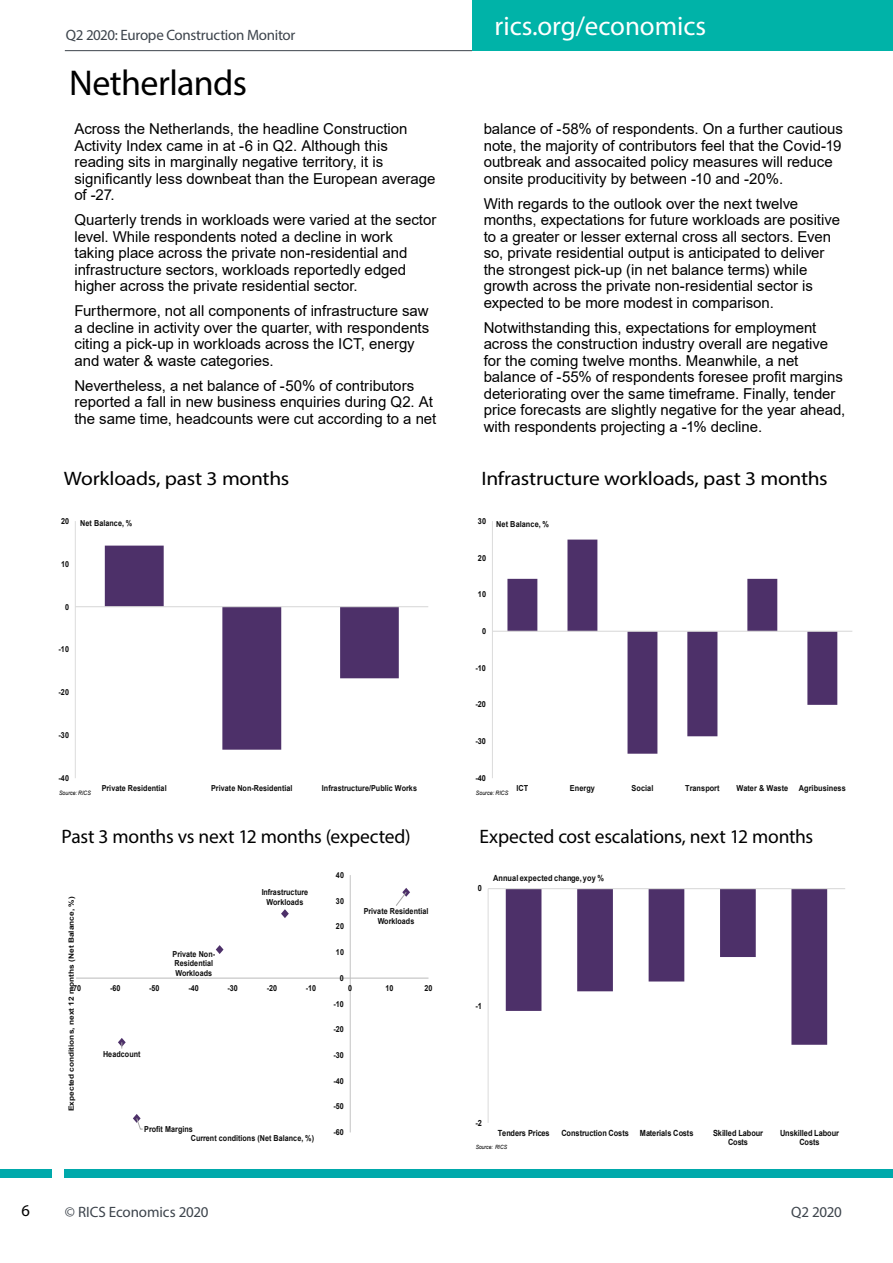
<style>
.page{position:relative;width:893px;height:1263px;background:#fff}
.page>*{position:absolute;margin:0;border:0;box-sizing:border-box;transform-origin:0 0}
.t1{font:36px "Myriad Pro";letter-spacing:-.015em;color:#000}
.t2{font:27px "Myriad Pro";letter-spacing:-.005em;color:#fff}
.t3{font:19.5px "Myriad Pro";letter-spacing:-.01em;color:#000}
.t4{font:19.5px "Myriad Pro";letter-spacing:-.01em;color:#000;scale:1.1 1}
.t5{font:16.5px "Myriad Pro";color:#000}
.t6{font:15px/16.5px "Arial";color:#000}
.t7{font:15px "Myriad Pro";letter-spacing:-.02em;color:#3d444c}
.t8{font:700 8.4px/9.6px "Arial";letter-spacing:-.015em;color:#0d0d0d;text-align:center;scale:.87 1}
.t9{font:700 8.4px "Arial";letter-spacing:.02em;color:#0d0d0d;scale:.87 1}
.t10{font:700 8.25px/9.6px "Arial";letter-spacing:.01em;color:#0d0d0d;text-align:center;scale:.87 1}
.t11{font:700 8.25px "Arial";letter-spacing:.01em;color:#0d0d0d;scale:.89 1}
.t12{font:700 7.2px "Arial";letter-spacing:.01em;color:#0d0d0d;scale:1.15 1}
.t13{font:italic 6px "Arial";color:#000;scale:.87 1}
.t14{font:italic 6px "Arial";color:#000;scale:.89 1}
.t15{font:italic 5.85px "Arial";letter-spacing:-.02em;color:#000;scale:.87 1}
</style>
<div class="page">
<hr style="left:65px;top:50px;width:407px;height:1px;background:#3d444c">
<div style="left:0;top:1169px;width:51px;height:9px;background:#00a9ab"></div>
<div style="left:64px;top:1169px;width:829px;height:9px;background:#00a9ab"></div>
<div style="left:472px;top:0;width:421px;height:51px;background:#00b3a8"></div>
<svg style="left:105px;top:546px;width:294px;height:204px"></svg>
<hr style="left:75px;top:521px;width:1px;height:257px;background:#d9d9d9">
<hr style="left:75px;top:606px;width:353px;height:1px;background:#d9d9d9">
<svg style="left:507px;top:540px;width:330px;height:214px"></svg>
<hr style="left:492px;top:521px;width:1px;height:257px;background:#d9d9d9">
<hr style="left:492px;top:631px;width:360px;height:1px;background:#d9d9d9">
<hr style="left:350px;top:875px;width:1px;height:257px;background:#bfbfbf">
<hr style="left:76px;top:978px;width:352px;height:1px;background:#bfbfbf">
<svg style="left:216px;top:945px;width:8px;height:9px"></svg>
<svg style="left:281px;top:909px;width:8px;height:9px"></svg>
<svg style="left:133px;top:1114px;width:10px;height:15px"></svg>
<svg style="left:118px;top:1038px;width:8px;height:10px"></svg>
<svg style="left:396px;top:888px;width:14px;height:18px"></svg>
<svg style="left:506px;top:889px;width:321px;height:156px"></svg>
<hr style="left:488px;top:889px;width:1px;height:234px;background:#d9d9d9">
<hr style="left:488px;top:888px;width:357px;height:1px;background:#d9d9d9">
<p class="t5" style="left:21px;top:1200px;width:10px">6</p>
<p class="t7" style="left:66px;top:25px;width:231px">Q2 2020: Europe Construction Monitor</p>
<h1 class="t1" style="left:69px;top:61px;width:179px">Netherlands</h1>
<p class="t6" style="left:74px;top:121px;width:363px">Across the Netherlands, the headline Construction Activity Index came in at -6 in Q2. Although this reading sits in marginally negative territory, it is significantly less downbeat than the European average of -27.</p>
<p class="t6" style="left:74px;top:212px;width:363px">Quarterly trends in workloads were varied at the sector level. While respondents noted a decline in work taking place across the private non-residential and infrastructure sectors, workloads reportedly edged higher across the private residential sector.</p>
<p class="t6" style="left:74px;top:303px;width:356px">Furthermore, not all components of infrastructure saw a decline in activity over the quarter, with respondents citing a pick-up in workloads across the ICT, energy and water &amp; waste categories.</p>
<p class="t6" style="left:74px;top:377px;width:363px">Nevertheless, a net balance of -50% of contributors reported a fall in new business enquiries during Q2. At the same time, headcounts were cut according to a net</p>
<h3 class="t4" style="left:64px;top:466px;width:207px">Workloads, past 3 months</h3>
<p class="t10" style="left:61px;top:516px;width:11px">20</p>
<p class="t10" style="left:80px;top:519px;width:61px">Net Balance, %</p>
<p class="t10" style="left:61px;top:559px;width:11px">10</p>
<p class="t10" style="left:65px;top:602px;width:6px">0</p>
<p class="t10" style="left:59px;top:645px;width:13px">-10</p>
<p class="t10" style="left:59px;top:688px;width:13px">-20</p>
<p class="t10" style="left:59px;top:730px;width:13px">-30</p>
<p class="t10" style="left:59px;top:773px;width:13px">-40</p>
<p class="t13" style="left:59px;top:788px;width:38px">Source: RICS</p>
<p class="t10" style="left:102px;top:783px;width:76px">Private Residential</p>
<p class="t10" style="left:211px;top:783px;width:95px">Private Non-Residential</p>
<p class="t10" style="left:322px;top:783px;width:111px">Infrastructure/Public Works</p>
<h3 class="t3" style="left:62px;top:824px;width:351px">Past 3 months vs next 12 months (expected)</h3>
<p class="t10" style="left:336px;top:870px;width:11px">40</p>
<p class="t10" style="left:262px;top:888px;width:55px">Infrastructure<br>Workloads</p>
<p class="t12" style="left:66px;top:1111px;width:188px;rotate:-90deg">Expected conditions, next 12 months (Net Balance, %)</p>
<p class="t10" style="left:336px;top:896px;width:11px">30</p>
<p class="t10" style="left:364px;top:907px;width:76px">Private Residential<br>Workloads</p>
<p class="t10" style="left:336px;top:922px;width:11px">20</p>
<p class="t10" style="left:336px;top:947px;width:11px">10</p>
<p class="t10" style="left:173px;top:949px;width:51px;text-align:left">Private Non-<br>Residential<br>Workloads</p>
<p class="t10" style="left:340px;top:973px;width:6px">0</p>
<p class="t10" style="left:71px;top:983px;width:13px">-70</p>
<p class="t10" style="left:110px;top:983px;width:13px">-60</p>
<p class="t10" style="left:149px;top:983px;width:13px">-50</p>
<p class="t10" style="left:188px;top:983px;width:13px">-40</p>
<p class="t10" style="left:228px;top:983px;width:13px">-30</p>
<p class="t10" style="left:267px;top:983px;width:13px">-20</p>
<p class="t10" style="left:306px;top:983px;width:13px">-10</p>
<p class="t10" style="left:348px;top:983px;width:6px">0</p>
<p class="t10" style="left:385px;top:983px;width:11px">10</p>
<p class="t10" style="left:424px;top:983px;width:11px">20</p>
<p class="t10" style="left:334px;top:999px;width:13px">-10</p>
<p class="t10" style="left:334px;top:1025px;width:13px">-20</p>
<p class="t10" style="left:103px;top:1050px;width:45px">Headcount</p>
<p class="t10" style="left:334px;top:1050px;width:13px">-30</p>
<p class="t10" style="left:334px;top:1076px;width:13px">-40</p>
<p class="t10" style="left:334px;top:1102px;width:13px">-50</p>
<p class="t10" style="left:144px;top:1124px;width:57px">Profit Margins</p>
<p class="t10" style="left:191px;top:1133px;width:143px">Current conditions (Net Balance, %)</p>
<p class="t10" style="left:334px;top:1127px;width:13px">-60</p>
<h2 class="t2" style="left:495px;top:10px;width:213px">rics.org/economics</h2>
<p class="t6" style="left:484px;top:121px;width:361px">balance of -58% of respondents. On a further cautious note, the majority of contributors feel that the Covid-19 outbreak and assocaited policy measures will reduce onsite producitivity by between -10 and -20%.</p>
<p class="t6" style="left:484px;top:195px;width:358px">With regards to the outlook over the next twelve months, expectations for future workloads are positive to a greater or lesser external cross all sectors. Even so, private residential output is anticipated to deliver the strongest pick-up (in net balance terms) while growth across the private non-residential sector is expected to be more modest in comparison.</p>
<p class="t6" style="left:484px;top:319px;width:363px">Notwithstanding this, expectations for employment across the construction industry overall are negative for the coming twelve months. Meanwhile, a net balance of -55% of respondents foresee profit margins deteriorating over the same timeframe. Finally, tender price forecasts are slightly negative for the year ahead, with respondents projecting a -1% decline.</p>
<h3 class="t4" style="left:482px;top:466px;width:316px">Infrastructure workloads, past 3 months</h3>
<p class="t11" style="left:478px;top:515px;width:11px">30</p>
<p class="t11" style="left:478px;top:552px;width:11px">20</p>
<p class="t11" style="left:496px;top:519px;width:61px">Net Balance, %</p>
<p class="t11" style="left:478px;top:588px;width:11px">10</p>
<p class="t11" style="left:482px;top:625px;width:6px">0</p>
<p class="t11" style="left:475px;top:662px;width:13px">-10</p>
<p class="t11" style="left:475px;top:699px;width:13px">-20</p>
<p class="t11" style="left:475px;top:735px;width:13px">-30</p>
<p class="t11" style="left:475px;top:772px;width:13px">-40</p>
<p class="t14" style="left:476px;top:788px;width:38px">Source: RICS</p>
<p class="t11" style="left:516px;top:782px;width:15px">ICT</p>
<p class="t11" style="left:570px;top:782px;width:30px">Energy</p>
<p class="t11" style="left:631px;top:782px;width:26px">Social</p>
<p class="t11" style="left:685px;top:782px;width:40px">Transport</p>
<p class="t11" style="left:736px;top:782px;width:60px">Water &amp; Waste</p>
<p class="t11" style="left:799px;top:782px;width:54px">Agribusiness</p>
<h3 class="t3" style="left:479px;top:824px;width:335px">Expected cost escalations, next 12 months</h3>
<p class="t8" style="left:478px;top:884px;width:6px">0</p>
<p class="t9" style="left:493px;top:872px;width:129px">Annual expected change, yoy %</p>
<p class="t8" style="left:475px;top:1001px;width:9px">-1</p>
<p class="t8" style="left:475px;top:1118px;width:9px">-2</p>
<p class="t8" style="left:498px;top:1128px;width:61px">Tenders Prices</p>
<p class="t8" style="left:562px;top:1128px;width:79px">Construction Costs</p>
<p class="t8" style="left:640px;top:1128px;width:63px">Materials Costs</p>
<p class="t8" style="left:713px;top:1128px;width:59px">Skilled Labour<br>Costs</p>
<p class="t8" style="left:780px;top:1128px;width:69px">Unskilled Labour<br>Costs</p>
<p class="t15" style="left:476px;top:1143px;width:37px">Source: RICS</p>
<p class="t7" style="left:65px;top:1202px;width:145px">© RICS Economics 2020</p>
<p class="t7" style="left:791px;top:1202px;width:52px">Q2 2020</p>
</div>
